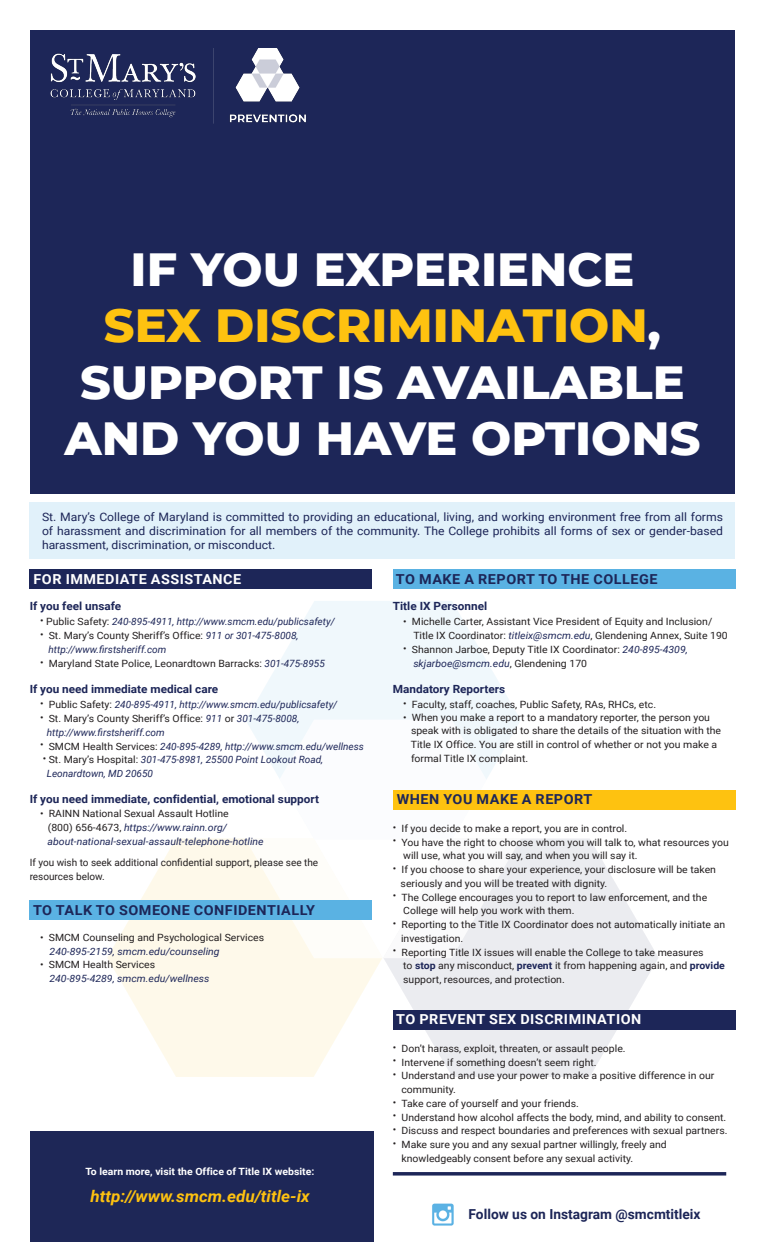
<style>
.page{position:relative;width:765px;height:1260px;background:#fff}
.page>*{position:absolute;margin:0;border:0;box-sizing:border-box;transform-origin:0 0}
.t1{font:800 47.5px "Montserrat";color:#fff}
.t2{font:800 47.5px "Montserrat";color:#fec210}
.New{font:italic 700 16.25px "Roboto";color:#fec210;scale:1.05 1}
.New-2{font:700 13.75px "Roboto";letter-spacing:.035em;color:#1d2658;scale:1.05 1}
.New-3{font:700 13.75px "Roboto";letter-spacing:.035em;color:#fff;scale:1.05 1}
.New-4{font:700 13.75px "Roboto";color:#1d2658}
.New-5{font:11.62px/14px "Roboto";color:#1d2658;text-align:justify;scale:1.05 1}
.New-6{font:700 11.25px "Roboto";color:#1d2658;scale:1.05 1}
.New-7{font:10px/13.8px "Roboto";color:#231f20;scale:1.05 1}
.New-8{font:italic 10px "Roboto";color:#1d2658}
.New-9{font:italic 10px "Roboto";color:#1d2658;scale:1.05 1}
.New-10{font:10px/13.8px "Roboto";color:#231f20}
.New-11{font:700 10px "Roboto";color:#fff;scale:1.05 1}
.s1{color:#fff}
.s2{font-style:normal;color:#231f20}
.s3{font-style:italic;color:#1d2658}
.s4{font-weight:700;color:#1d2658}
</style>
<div class="page">
<svg style="left:107px;top:838px;width:275px;height:239px;fill:#fef9ea"></svg>
<svg style="left:384px;top:838px;width:275px;height:239px;fill:#ebecf0"></svg>
<svg style="left:246px;top:601px;width:274px;height:119px;fill:#f0f8fc"></svg>
<svg style="left:245px;top:720px;width:276px;height:238px"></svg>
<div style="left:30px;top:570px;width:342px;height:19px;background:#1d2658"></div>
<div style="left:30px;top:901px;width:342px;height:19px;background:#5ab2e3"></div>
<div style="left:393px;top:570px;width:342px;height:19px;background:#5ab2e3"></div>
<div style="left:393px;top:790px;width:342px;height:19px;background:#fec210"></div>
<div style="left:393px;top:1010px;width:342px;height:19px;background:#1d2658"></div>
<svg style="left:393px;top:1172px;width:333px;height:4px"></svg>
<div style="left:30px;top:502px;width:705px;height:57px;background:#e1f1fa"></div>
<div style="left:30px;top:1131px;width:343px;height:111px;background:#1e2757"></div>
<div style="left:30px;top:30px;width:705px;height:463px;background:#1d2658"></div>
<img style="left:50px;top:49px;width:256px;height:75px">
<img style="left:432px;top:1203px;width:22px;height:23px">
<p class="t1" style="left:131px;top:234px;width:505px">IF YOU EXPERIENCE</p>
<p class="t2" style="left:104px;top:291px;width:559px">SEX DISCRIMINATION<span class="s1">,</span></p>
<p class="t1" style="left:80px;top:347px;width:606px">SUPPORT IS AVAILABLE</p>
<p class="t1" style="left:64px;top:403px;width:638px">AND YOU HAVE OPTIONS</p>
<p class="New-5" style="left:42px;top:510px;width:650px">St. Mary’s College of Maryland is committed to providing an educational, living, and working environment free from all forms of harassment and discrimination for all members of the community. The College prohibits all forms of sex or gender-based harassment, discrimination, or misconduct.</p>
<p class="New-3" style="left:34px;top:569px;width:199px">FOR IMMEDIATE ASSISTANCE</p>
<p class="New-6" style="left:30px;top:598px;width:89px">If you feel unsafe</p>
<p class="New-8" style="left:40px;top:615px;width:296px"><span class="s2">• Public Safety:</span> 240-895-4911, http://www.smcm.edu/publicsafety/</p>
<p class="New-7" style="left:40px;top:628px;width:248px">• St. Mary’s County Sheriff’s Office: <span class="s3">911 or 301-475-8008,</span></p>
<p class="New-8" style="left:49px;top:642px;width:119px">http://www.firstsheriff.com</p>
<p class="New-7" style="left:40px;top:656px;width:273px">• Maryland State Police, Leonardtown Barracks: <span class="s3">301-475-8955</span></p>
<p class="New-6" style="left:30px;top:681px;width:181px">If you need immediate medical care</p>
<p class="New-8" style="left:40px;top:698px;width:299px"><span class="s2">• Public Safety:</span> 240-895-4911, http://www.smcm.edu/publicsafety/</p>
<p class="New-7" style="left:40px;top:711px;width:248px">• St. Mary’s County Sheriff’s Office: <span class="s3">911</span> or <span class="s3">301-475-8008,</span></p>
<p class="New-8" style="left:47px;top:725px;width:119px">http://www.firstsheriff.com</p>
<p class="New-8" style="left:40px;top:739px;width:325px"><span class="s2">• SMCM Health Services:</span> 240-895-4289, http://www.smcm.edu/wellness</p>
<p class="New-8" style="left:43px;top:753px;width:282px"><span class="s2">• St. Mary’s Hospital:</span> 301-475-8981, 25500 Point Lookout Road,</p>
<p class="New-8" style="left:47px;top:766px;width:108px">Leonardtown, MD 20650</p>
<p class="New-6" style="left:30px;top:791px;width:277px">If you need immediate, confidential, emotional support</p>
<p class="New-7" style="left:40px;top:806px;width:181px">• RAINN National Sexual Assault Hotline</p>
<p class="New-9" style="left:48px;top:820px;width:172px"><span class="s2">(800) 656-4673,</span> https://www.rainn.org/</p>
<p class="New-9" style="left:48px;top:834px;width:207px">about-national-sexual-assault-telephone-hotline</p>
<p class="New-10" style="left:30px;top:855px;width:290px">If you wish to seek additional confidential support, please see the resources below.</p>
<p class="New-2" style="left:33px;top:900px;width:270px">TO TALK TO SOMEONE CONFIDENTIALLY</p>
<p class="New-7" style="left:40px;top:930px;width:215px">• SMCM Counseling and Psychological Services</p>
<p class="New-9" style="left:50px;top:944px;width:163px">240-895-2159, smcm.edu/counseling</p>
<p class="New-7" style="left:40px;top:958px;width:111px">• SMCM Health Services</p>
<p class="New-9" style="left:49px;top:972px;width:154px">240-895-4289, smcm.edu/wellness</p>
<p class="New-11" style="left:86px;top:1164px;width:219px">To learn more, visit the Office of Title IX website:</p>
<p class="New" style="left:90px;top:1185px;width:210px">http://www.smcm.edu/title-ix</p>
<p class="New-2" style="left:396px;top:569px;width:251px">TO MAKE A REPORT TO THE COLLEGE</p>
<p class="New-6" style="left:393px;top:598px;width:91px">Title IX Personnel</p>
<p class="New-7" style="left:403px;top:614px;width:296px">• Michelle Carter, Assistant Vice President of Equity and Inclusion/</p>
<p class="New-7" style="left:413px;top:628px;width:301px">Title IX Coordinator: <span class="s3">titleix@smcm.edu</span>, Glendening Annex, Suite 190</p>
<p class="New-7" style="left:403px;top:642px;width:273px">• Shannon Jarboe, Deputy Title IX Coordinator: <span class="s3">240-895-4309,</span></p>
<p class="New-9" style="left:413px;top:656px;width:167px">skjarboe@smcm.edu<span class="s2">, Glendening 170</span></p>
<p class="New-6" style="left:393px;top:681px;width:109px">Mandatory Reporters</p>
<p class="New-7" style="left:403px;top:697px;width:242px">• Faculty, staff, coaches, Public Safety, RAs, RHCs, etc.</p>
<p class="New-7" style="left:403px;top:710px;width:294px">• When you make a report to a mandatory reporter, the person you</p>
<p class="New-7" style="left:411px;top:724px;width:297px">speak with is obligated to share the details of the situation with the</p>
<p class="New-7" style="left:411px;top:737px;width:293px">Title IX Office. You are still in control of whether or not you make a</p>
<p class="New-7" style="left:411px;top:751px;width:113px">formal Title IX complaint.</p>
<p class="New-2" style="left:397px;top:790px;width:188px">WHEN YOU MAKE A REPORT</p>
<p class="New-7" style="left:393px;top:821px;width:225px">• If you decide to make a report, you are in control.</p>
<p class="New-7" style="left:393px;top:835px;width:322px">• You have the right to choose whom you will talk to, what resources you</p>
<p class="New-7" style="left:403px;top:849px;width:225px">will use, what you will say, and when you will say it.</p>
<p class="New-7" style="left:393px;top:862px;width:309px">• If you choose to share your experience, your disclosure will be taken</p>
<p class="New-7" style="left:401px;top:876px;width:198px">seriously and you will be treated with dignity.</p>
<p class="New-7" style="left:393px;top:890px;width:301px">• The College encourages you to report to law enforcement, and the</p>
<p class="New-7" style="left:403px;top:904px;width:165px">College will help you work with them.</p>
<p class="New-7" style="left:393px;top:917px;width:318px">• Reporting to the Title IX Coordinator does not automatically initiate an</p>
<p class="New-7" style="left:401px;top:931px;width:61px">investigation.</p>
<p class="New-7" style="left:393px;top:945px;width:298px">• Reporting Title IX issues will enable the College to take measures</p>
<p class="New-7" style="left:403px;top:959px;width:308px">to <span class="s4">stop</span> any misconduct, <span class="s4">prevent</span> it from happening again, and <span class="s4">provide</span></p>
<p class="New-7" style="left:403px;top:972px;width:155px">support, resources, and protection.</p>
<p class="New-3" style="left:396px;top:1010px;width:235px">TO PREVENT SEX DISCRIMINATION</p>
<p class="New-7" style="left:393px;top:1041px;width:223px">• Don’t harass, exploit, threaten, or assault people.</p>
<p class="New-7" style="left:393px;top:1055px;width:196px">• Intervene if something doesn’t seem right.</p>
<p class="New-7" style="left:393px;top:1069px;width:308px">• Understand and use your power to make a positive difference in our</p>
<p class="New-7" style="left:401px;top:1082px;width:53px">community.</p>
<p class="New-7" style="left:393px;top:1096px;width:179px">• Take care of yourself and your friends.</p>
<p class="New-7" style="left:393px;top:1110px;width:319px">• Understand how alcohol affects the body, mind, and ability to consent.</p>
<p class="New-7" style="left:393px;top:1124px;width:320px">• Discuss and respect boundaries and preferences with sexual partners.</p>
<p class="New-7" style="left:402px;top:1137px;width:254px;text-indent:-9px">• Make sure you and any sexual partner willingly, freely and knowledgeably consent before any sexual activity.</p>
<p class="New-4" style="left:469px;top:1205px;width:234px">Follow us on Instagram @smcmtitleix</p>
</div>
